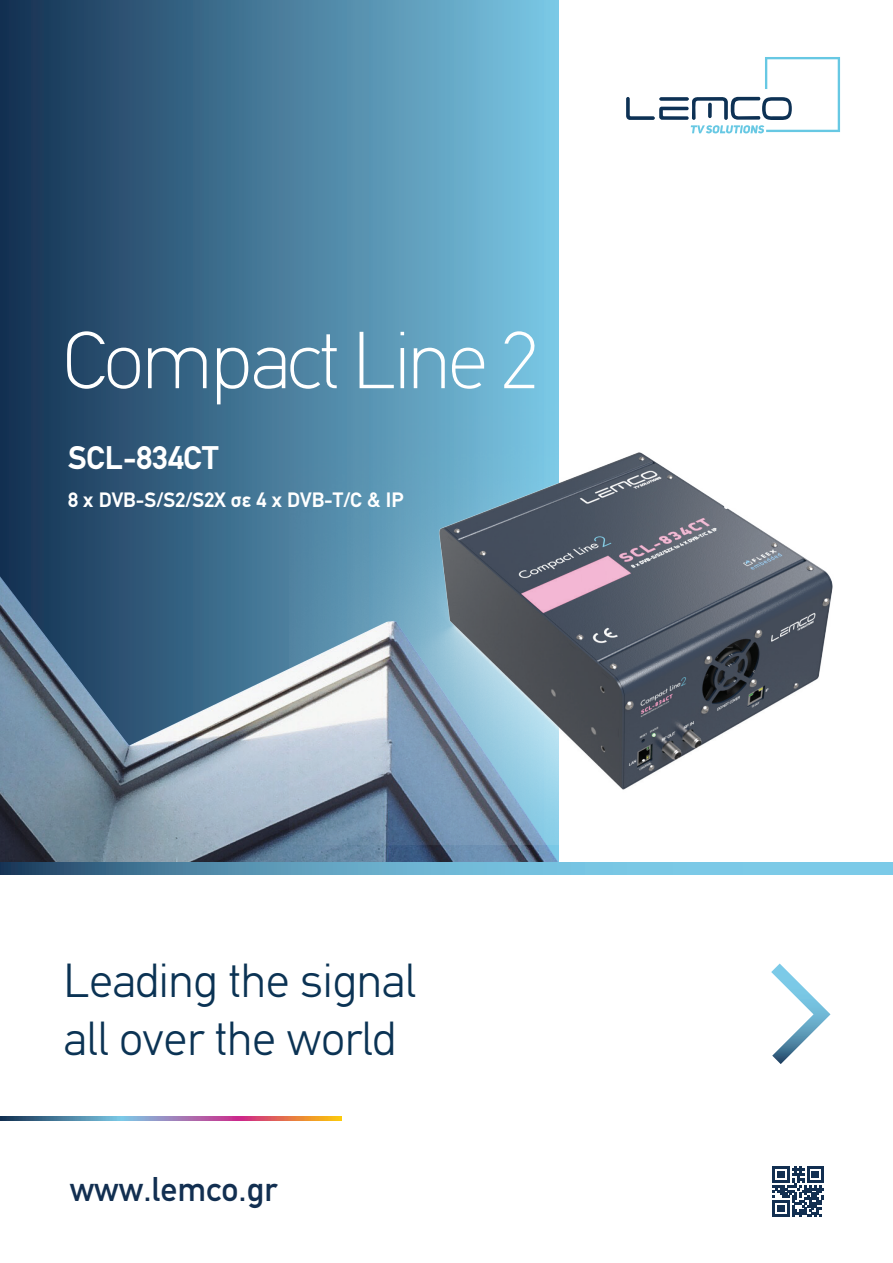
<style>
.page{position:relative;width:893px;height:1263px;background:#fff}
.page>*{position:absolute;margin:0;border:0;box-sizing:border-box;transform-origin:0 0}
.t1{font:100 81px "PF Din Text";letter-spacing:-.02em;color:#fff}
.t2{font:300 48px/57.6px "PF Din Text";color:#0b3354}
.t3{font:500 34.5px "PF Din Text";color:#122f51}
.t4{font:700 33px "PF Din Text";color:#fff}
.t5{font:700 21px "PF Din Text";color:#fff}
</style>
<div class="page">
<div style="left:0;top:0;width:559px;height:862px;background:linear-gradient(to right,#143052,#7cc8e5)"></div>
<img style="left:0;top:576px;width:559px;height:286px">
<svg style="left:0;top:862px;width:893px;height:12px"></svg>
<svg style="left:0;top:1116px;width:341px;height:5px"></svg>
<svg style="left:771px;top:963px;width:59px;height:101px"></svg>
<svg style="left:773px;top:1166px;width:51px;height:51px"></svg>
<svg style="left:626px;top:57px;width:214px;height:76px"></svg>
<img style="left:289px;top:376px;width:544px;height:468px">
<h1 class="t1" style="left:63px;top:312px;width:477px">Compact Line 2</h1>
<p class="t4" style="left:68px;top:439px;width:152px">SCL-834CT</p>
<p class="t5" style="left:68px;top:487px;width:337px">8 x DVB-S/S2/S2X σε 4 x DVB-T/C &amp; IP</p>
<p class="t2" style="left:64px;top:952px;width:354px">Leading the signal all over the world</p>
<p class="t3" style="left:70px;top:1170px;width:209px">www.lemco.gr</p>
</div>
